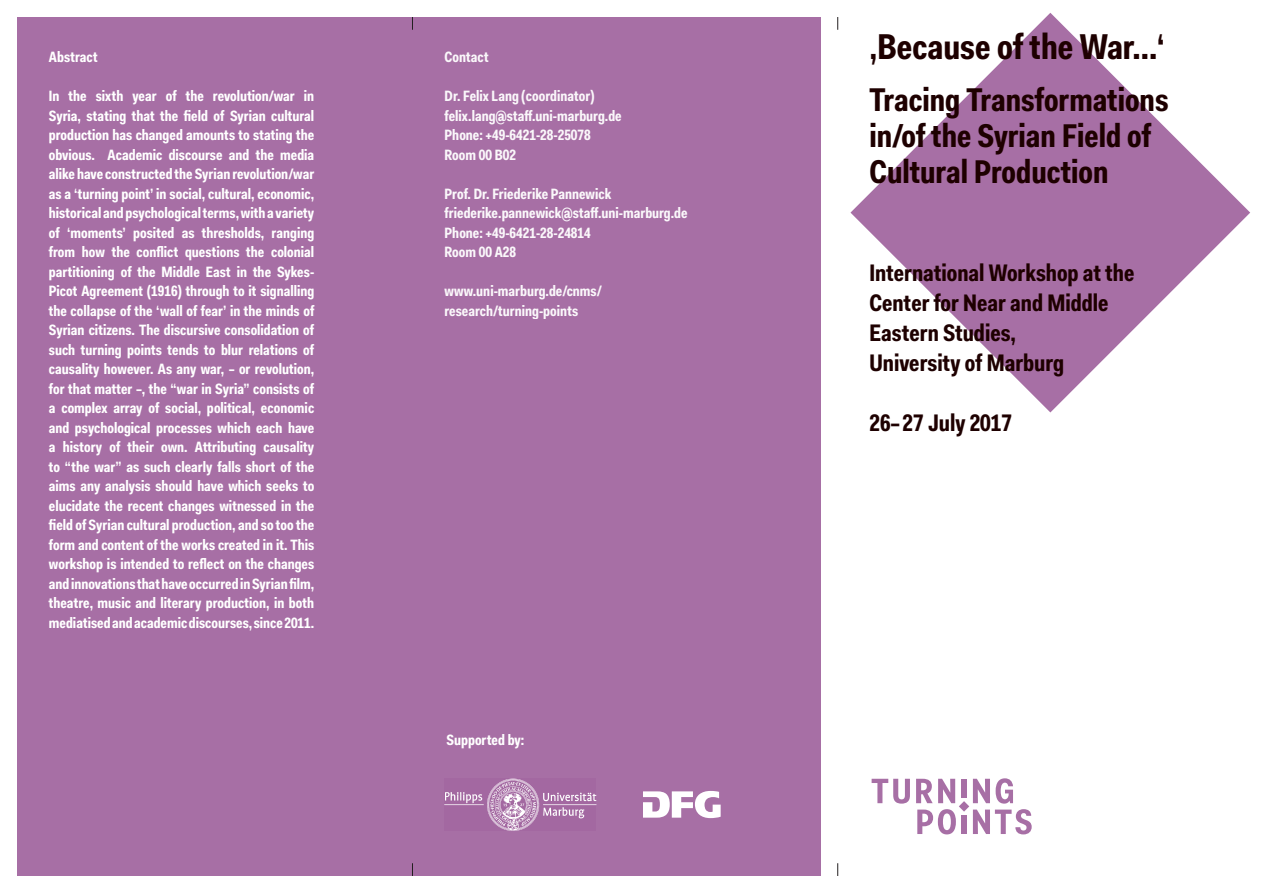
<style>
.page{position:relative;width:1263px;height:893px;background:#fff}
.page>*{position:absolute;margin:0;border:0;box-sizing:border-box;transform-origin:0 0}
.t1{font:700 36px "Fakt Con Pro";color:#1e0000}
.t2{font:700 33px/36px "Fakt Con Pro";color:#1e0000}
.t3{font:700 24px/30px "Fakt Con Pro";color:#1e0000}
.t4{font:700 15px/19.5px "Fakt Con Pro";color:#fff}
</style>
<div class="page">
<svg style="left:850px;top:13px;width:400px;height:399px"></svg>
<svg style="left:872px;top:779px;width:38px;height:25px"></svg>
<svg style="left:916px;top:778px;width:116px;height:56px"></svg>
<div style="left:17px;top:17px;width:804px;height:859px;background:#a76fa5"></div>
<svg style="left:643px;top:791px;width:78px;height:27px"></svg>
<img style="left:445px;top:778px;width:151px;height:53px">
<svg style="left:837px;top:17px;width:1px;height:13px"></svg>
<svg style="left:837px;top:863px;width:1px;height:13px"></svg>
<svg style="left:412px;top:17px;width:1px;height:13px"></svg>
<svg style="left:412px;top:863px;width:1px;height:13px"></svg>
<p class="t4" style="left:49px;top:47px;width:50px">Abstract</p>
<p class="t4" style="left:49px;top:86px;width:267px;text-align:justify">In the sixth year of the revolution/war in Syria, stating that the field of Syrian cultural production has changed amounts to stating the obvious. Academic discourse and the media alike have constructed the Syrian revolution/war as a ‘turning point’ in social, cultural, economic, historical and psychological terms, with a variety of ‘moments’ posited as thresholds, ranging from how the conflict questions the colonial partitioning of the Middle East in the Sykes-Picot Agreement (1916) through to it signalling the collapse of the ‘wall of fear’ in the minds of Syrian citizens. The discursive consolidation of such turning points tends to blur relations of causality however. As any war, – or revolution, for that matter –, the “war in Syria” consists of a complex array of social, political, economic and psychological processes which each have a history of their own. Attributing causality to “the war” as such clearly falls short of the aims any analysis should have which seeks to elucidate the recent changes witnessed in the field of Syrian cultural production, and so too the form and content of the works created in it. This workshop is intended to reflect on the changes and innovations that have occurred in Syrian film, theatre, music and literary production, in both mediatised and academic discourses, since 2011.</p>
<p class="t4" style="left:445px;top:47px;width:46px">Contact</p>
<p class="t4" style="left:445px;top:86px;width:179px">Dr. Felix Lang (coordinator) felix.lang@staff.uni-marburg.de<br>Phone: +49-6421-28-25078<br>Room 00 B02</p>
<p class="t4" style="left:445px;top:184px;width:245px">Prof. Dr. Friederike Pannewick friederike.pannewick@staff.uni-marburg.de<br>Phone: +49-6421-28-24814<br>Room 00 A28</p>
<p class="t4" style="left:445px;top:281px;width:159px">www.uni-marburg.de/cnms/ research/turning-points</p>
<p class="t4" style="left:446px;top:730px;width:79px">Supported by:</p>
<p class="t1" style="left:869px;top:22px;width:297px">‚Because of the War...‘</p>
<p class="t2" style="left:869px;top:82px;width:301px">Tracing Transformations in/of the Syrian Field of<br>Cultural Production</p>
<p class="t3" style="left:869px;top:257px;width:266px">International Workshop at the<br>Center for Near and Middle<br>Eastern Studies,<br>University of Marburg</p>
<p class="t3" style="left:869px;top:407px;width:144px">26–27 July 2017</p>
</div>
